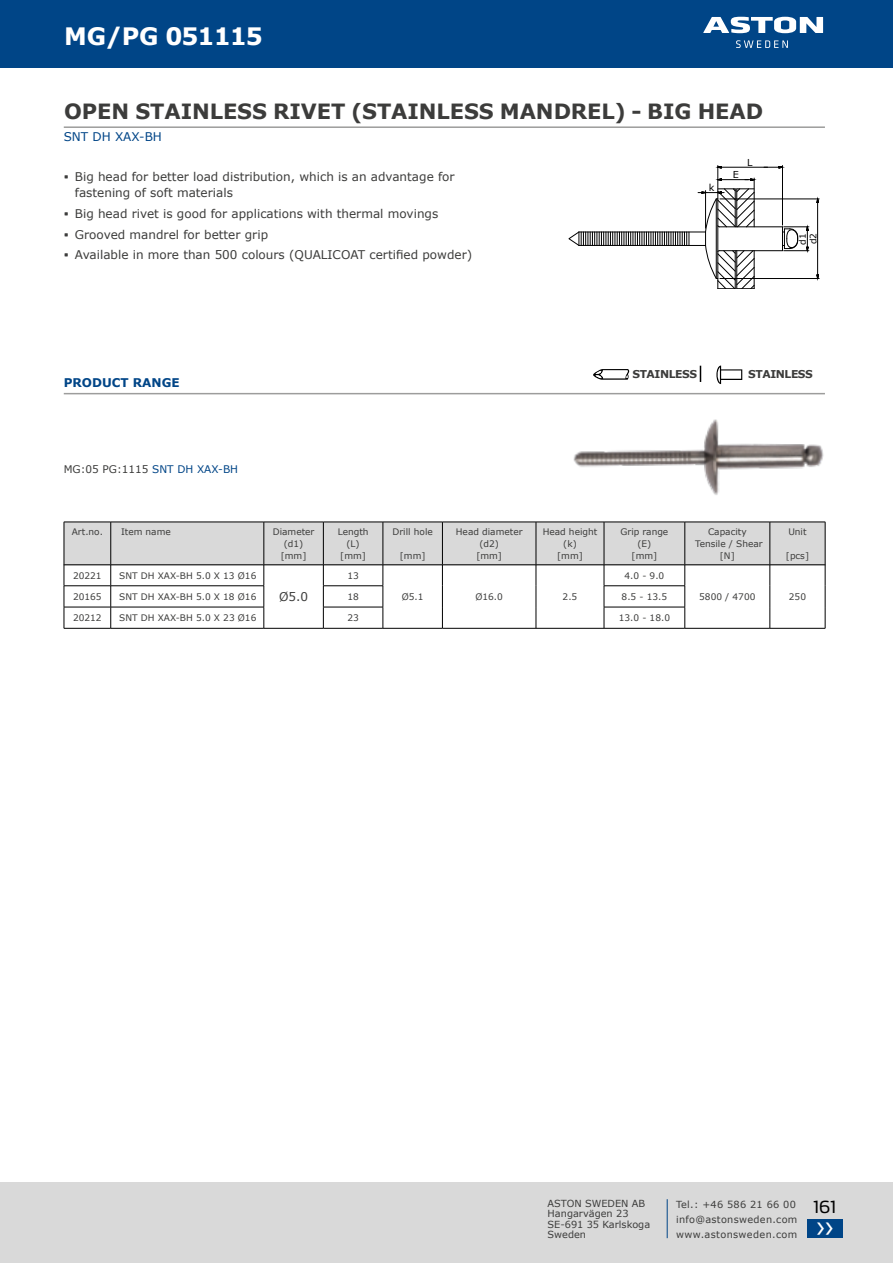
<style>
.page{position:relative;width:893px;height:1263px;background:#fff}
.page>*{position:absolute;margin:0;border:0;box-sizing:border-box;transform-origin:0 0}
.t1{font:33.3px "Myriad Pro";color:#fff}
.t2{font:700 24px "Verdana";letter-spacing:-.04em;color:#fff}
.t3{font:700 21px "Verdana";letter-spacing:-.005em;color:#3c3c3b}
.t4{font:16.5px "Yara Max LF";color:#000}
.t5{font:12px/16.5px "Verdana";color:#3c3c3b}
.t6{font:700 12px "Verdana";color:#004587}
.t7{font:12px "Verdana";color:#004587}
.t8{font:700 10.8px "Verdana";letter-spacing:-.04em;color:#3c3c3b}
.t9{font:10.5px "Verdana";color:#3c3c3b}
.t10{font:9.75px/15px "Verdana";letter-spacing:.03em;color:#3c3c3b}
.t11{font:9.75px/10.5px "Verdana";color:#3c3c3b}
.t12{font:9.6px "Verdana";color:#000}
.t13{font:9px/12px "Verdana";color:#3c3c3b;text-align:center}
.t14{font:8.85px/10.5px "Verdana";color:#000}
.s1{font-family:"Yara Max LF"}
.s2{color:#004587}
</style>
<div class="page">
<div style="left:0;top:0;width:893px;height:68px;background:#004587"></div>
<svg style="left:703px;top:17px;width:120px;height:16px"></svg>
<svg style="left:736px;top:40px;width:52px;height:8px"></svg>
<div style="left:0;top:1182px;width:893px;height:81px;background:#d9d9d9"></div>
<div style="left:807px;top:1219px;width:36px;height:19px;background:#004587"></div>
<hr style="left:264px;top:628px;width:59px;height:1px;background:#000">
<hr style="left:604px;top:628px;width:81px;height:1px;background:#000">
<hr style="left:685px;top:628px;width:85px;height:1px;background:#000">
<hr style="left:111px;top:628px;width:153px;height:1px;background:#000">
<hr style="left:64px;top:628px;width:47px;height:1px;background:#000">
<hr style="left:323px;top:628px;width:60px;height:1px;background:#000">
<hr style="left:383px;top:628px;width:59px;height:1px;background:#000">
<hr style="left:442px;top:628px;width:94px;height:1px;background:#000">
<hr style="left:536px;top:628px;width:68px;height:1px;background:#000">
<hr style="left:770px;top:628px;width:55px;height:1px;background:#000">
<img style="left:573px;top:419px;width:251px;height:76px">
<hr style="left:719px;top:226px;width:63px;height:1px;background:#000">
<hr style="left:719px;top:250px;width:63px;height:1px;background:#000">
<hr style="left:579px;top:232px;width:126px;height:1px;background:#000">
<hr style="left:579px;top:245px;width:126px;height:1px;background:#000">
<hr style="left:720px;top:199px;width:99px;height:1px;background:#000">
<hr style="left:817px;top:199px;width:1px;height:79px;background:#000">
<svg style="left:816px;top:197px;width:3px;height:6px"></svg>
<hr style="left:720px;top:278px;width:99px;height:1px;background:#000">
<svg style="left:782px;top:225px;width:27px;height:28px"></svg>
<hr style="left:718px;top:167px;width:64px;height:1px;background:#000">
<hr style="left:782px;top:166px;width:1px;height:59px;background:#000">
<svg style="left:698px;top:166px;width:58px;height:123px"></svg>
<svg style="left:569px;top:231px;width:121px;height:15px"></svg>
<svg style="left:700px;top:366px;width:1px;height:16px"></svg>
<svg style="left:716px;top:365px;width:26px;height:19px"></svg>
<svg style="left:593px;top:369px;width:37px;height:11px"></svg>
<hr style="left:64px;top:126px;width:761px;height:2px;background:#9d9d9c">
<hr style="left:64px;top:393px;width:761px;height:1px;background:#9d9d9c">
<svg style="left:64px;top:523px;width:762px;height:105px"></svg>
<hr style="left:64px;top:522px;width:47px;height:1px;background:#000">
<hr style="left:64px;top:522px;width:1px;height:43px;background:#000">
<hr style="left:111px;top:522px;width:153px;height:1px;background:#000">
<hr style="left:110px;top:522px;width:1px;height:43px;background:#000">
<hr style="left:264px;top:522px;width:59px;height:1px;background:#000">
<hr style="left:264px;top:522px;width:1px;height:43px;background:#000">
<hr style="left:323px;top:522px;width:60px;height:1px;background:#000">
<hr style="left:323px;top:522px;width:1px;height:43px;background:#000">
<hr style="left:383px;top:522px;width:59px;height:1px;background:#000">
<hr style="left:383px;top:522px;width:1px;height:43px;background:#000">
<hr style="left:442px;top:522px;width:94px;height:1px;background:#000">
<hr style="left:442px;top:522px;width:1px;height:43px;background:#000">
<hr style="left:536px;top:522px;width:68px;height:1px;background:#000">
<hr style="left:536px;top:522px;width:1px;height:43px;background:#000">
<hr style="left:604px;top:522px;width:81px;height:1px;background:#000">
<hr style="left:604px;top:522px;width:1px;height:43px;background:#000">
<hr style="left:685px;top:522px;width:85px;height:1px;background:#000">
<hr style="left:685px;top:522px;width:1px;height:43px;background:#000">
<hr style="left:770px;top:522px;width:55px;height:1px;background:#000">
<hr style="left:770px;top:522px;width:1px;height:43px;background:#000">
<hr style="left:825px;top:522px;width:1px;height:43px;background:#000">
<hr style="left:64px;top:565px;width:47px;height:1px;background:#000">
<hr style="left:111px;top:565px;width:153px;height:1px;background:#000">
<hr style="left:264px;top:565px;width:59px;height:1px;background:#000">
<hr style="left:323px;top:565px;width:60px;height:1px;background:#000">
<hr style="left:383px;top:565px;width:59px;height:1px;background:#000">
<hr style="left:442px;top:565px;width:94px;height:1px;background:#000">
<hr style="left:536px;top:565px;width:68px;height:1px;background:#000">
<hr style="left:604px;top:565px;width:81px;height:1px;background:#000">
<hr style="left:685px;top:565px;width:85px;height:1px;background:#000">
<hr style="left:770px;top:565px;width:55px;height:1px;background:#000">
<hr style="left:667px;top:1199px;width:1px;height:39px;background:#004587">
<h2 class="t2" style="left:64px;top:19px;width:200px">MG/PG 051115</h2>
<h3 class="t3" style="left:64px;top:96px;width:700px">OPEN STAINLESS RIVET (STAINLESS MANDREL) - BIG HEAD</h3>
<h3 class="t7" style="left:64px;top:128px;width:100px">SNT DH XAX-BH</h3>
<h3 class="t5" style="left:75px;top:168px;width:381px;text-indent:-11px"><span class="s1">•</span> Big head for better load distribution, which is an advantage for fastening of soft materials</h3>
<h3 class="t5" style="left:64px;top:205px;width:376px"><span class="s1">•</span> Big head rivet is good for applications with thermal movings</h3>
<h3 class="t5" style="left:64px;top:226px;width:206px"><span class="s1">•</span> Grooved mandrel for better grip</h3>
<h3 class="t5" style="left:64px;top:247px;width:410px"><span class="s1">•</span> Available in more than 500 colours (QUALICOAT certified powder)</h3>
<h3 class="t6" style="left:64px;top:374px;width:117px">PRODUCT RANGE</h3>
<p class="t9" style="left:64px;top:461px;width:176px">MG:05 PG:1115 <span class="s2">SNT DH XAX-BH</span></p>
<p class="t12" style="left:709px;top:181px;width:7px">k</p>
<p class="t12" style="left:733px;top:168px;width:8px">E</p>
<p class="t12" style="left:747px;top:156px;width:7px">L</p>
<p class="t14" style="left:797px;top:245px;width:13px;rotate:-90deg">d1 d2</p>
<p class="t8" style="left:632px;top:366px;width:66px">STAINLESS</p>
<p class="t8" style="left:748px;top:367px;width:66px">STAINLESS</p>
<p class="t13" style="left:72px;top:525px;width:33px">Art.no.</p>
<p class="t13" style="left:121px;top:525px;width:51px">Item name</p>
<p class="t13" style="left:273px;top:525px;width:43px">Diameter (d1) [mm]</p>
<p class="t13" style="left:338px;top:525px;width:32px">Length (L) [mm]</p>
<p class="t13" style="left:392px;top:525px;width:42px">Drill hole</p>
<p class="t13" style="left:400px;top:549px;width:27px">[mm]</p>
<p class="t13" style="left:456px;top:525px;width:68px">Head diameter (d2)<br>[mm]</p>
<p class="t13" style="left:543px;top:525px;width:56px">Head height (k)<br>[mm]</p>
<p class="t13" style="left:620px;top:525px;width:49px">Grip range (E)<br>[mm]</p>
<p class="t13" style="left:695px;top:525px;width:69px">Capacity<br>Tensile / Shear [N]</p>
<p class="t13" style="left:788px;top:525px;width:20px">Unit</p>
<p class="t13" style="left:786px;top:549px;width:25px">[pcs]</p>
<p class="t13" style="left:73px;top:569px;width:30px">20221</p>
<p class="t13" style="left:119px;top:569px;width:139px">SNT DH XAX-BH 5.0 X 13 Ø16</p>
<p class="t13" style="left:347px;top:569px;width:13px">13</p>
<p class="t13" style="left:624px;top:569px;width:41px">4.0 - 9.0</p>
<h3 class="t5" style="left:279px;top:588px;width:31px">Ø5.0</h3>
<p class="t13" style="left:73px;top:590px;width:30px">20165</p>
<p class="t13" style="left:119px;top:590px;width:139px">SNT DH XAX-BH 5.0 X 18 Ø16</p>
<p class="t13" style="left:347px;top:590px;width:13px">18</p>
<p class="t13" style="left:622px;top:590px;width:47px">8.5 - 13.5</p>
<p class="t13" style="left:699px;top:590px;width:58px">5800 / 4700</p>
<p class="t13" style="left:789px;top:590px;width:19px">250</p>
<p class="t13" style="left:73px;top:612px;width:30px">20212</p>
<p class="t13" style="left:119px;top:612px;width:139px">SNT DH XAX-BH 5.0 X 23 Ø16</p>
<p class="t13" style="left:347px;top:612px;width:13px">23</p>
<p class="t13" style="left:619px;top:612px;width:53px">13.0 - 18.0</p>
<p class="t13" style="left:402px;top:590px;width:23px">Ø5.1</p>
<p class="t13" style="left:475px;top:590px;width:29px">Ø16.0</p>
<p class="t13" style="left:563px;top:590px;width:16px">2.5</p>
<p class="t11" style="left:548px;top:1198px;width:104px">ASTON SWEDEN AB<br>Hangarvägen 23<br>SE-691 35 Karlskoga<br>Sweden</p>
<p class="t10" style="left:676px;top:1197px;width:123px">Tel.: +46 586 21 66 00 info@astonsweden.com www.astonsweden.com</p>
<h3 class="t4" style="left:813px;top:1196px;width:24px">161</h3>
<h1 class="t1" style="left:816px;top:1205px;width:18px">››</h1>
</div>
